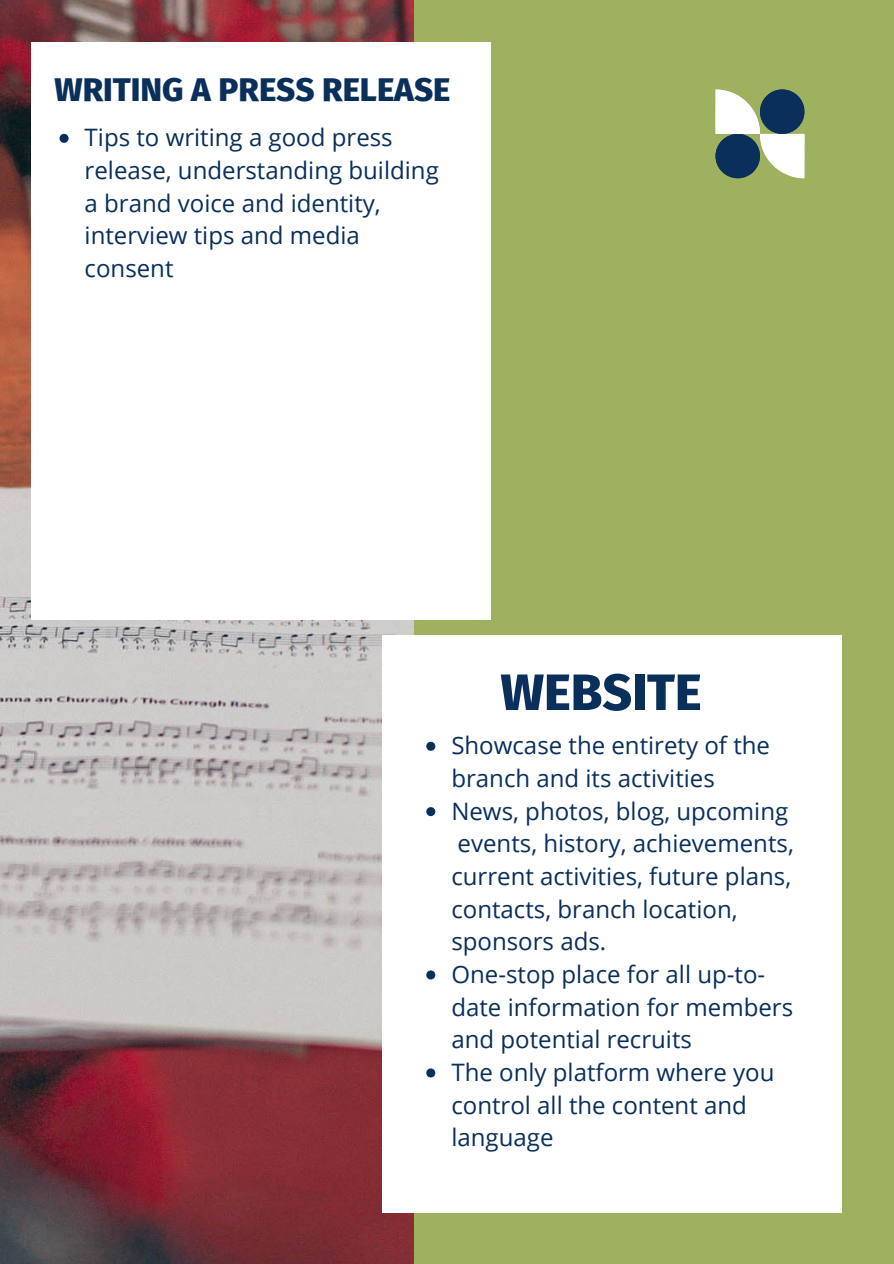
<style>
.page{position:relative;width:894px;height:1264px;background:#fff}
.page>*{position:absolute;margin:0;border:0;box-sizing:border-box;transform-origin:0 0}
.t1{font:800 51px "Fira Sans";color:#0a2f5a}
.t2{font:800 33px "Fira Sans";color:#0a2f5a}
.t3{font:24px/32.7px "Open Sans";color:#0a2f5a}
</style>
<div class="page">
<div style="left:0;top:0;width:893px;height:1263px;background:#9eb15f"></div>
<img style="left:0;top:0;width:413px;height:1263px">
<div style="left:31px;top:42px;width:459px;height:577px;background:#fff"></div>
<svg style="left:715px;top:89px;width:89px;height:89px"></svg>
<div style="left:382px;top:635px;width:460px;height:578px;background:#fff"></div>
<svg style="left:426px;top:741px;width:9px;height:9px"></svg>
<svg style="left:426px;top:807px;width:9px;height:9px"></svg>
<svg style="left:426px;top:970px;width:9px;height:9px"></svg>
<svg style="left:426px;top:1068px;width:9px;height:9px"></svg>
<svg style="left:60px;top:134px;width:9px;height:9px"></svg>
<p class="t2" style="left:54px;top:70px;width:397px">WRITING A PRESS RELEASE</p>
<p class="t3" style="left:85px;top:121px;width:355px">Tips to writing a good press release, understanding building a brand voice and identity, interview tips and media consent</p>
<p class="t1" style="left:500px;top:662px;width:202px">WEBSITE</p>
<p class="t3" style="left:451px;top:728px;width:320px">Showcase the entirety of the branch and its activities</p>
<p class="t3" style="left:451px;top:793px;width:344px">News, photos, blog, upcoming events, history, achievements, current activities, future plans, contacts, branch location, sponsors ads.</p>
<p class="t3" style="left:451px;top:957px;width:343px">One-stop place for all up-to&shy;date information for members and potential recruits</p>
<p class="t3" style="left:451px;top:1055px;width:324px">The only platform where you control all the content and language</p>
</div>
